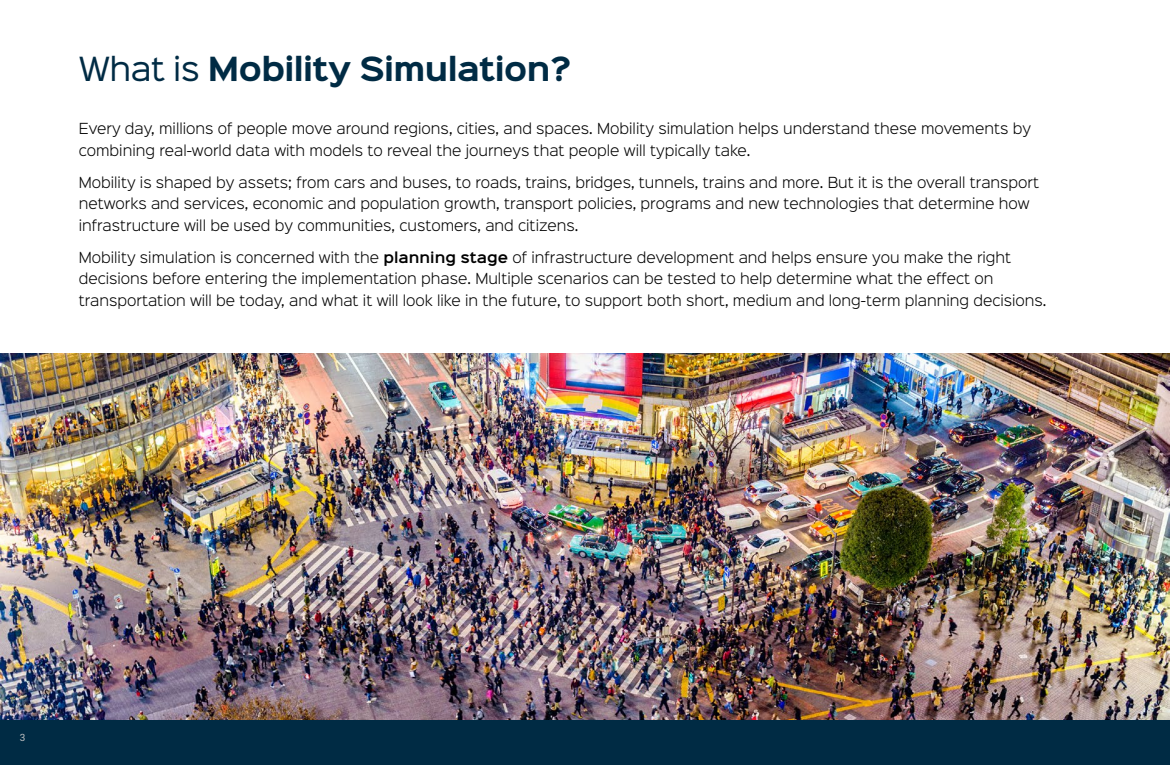
<style>
.page{position:relative;width:1170px;height:765px;background:#fff}
.page>*{position:absolute;margin:0;border:0;box-sizing:border-box;transform-origin:0 0}
.t1{font:700 30px "Sinkin Sans 700";letter-spacing:-.02em;color:#002b44}
.t2{font:300 13.75px/21.2px "Sinkin Sans 300";color:#000}
.t3{font:10px "Roboto";color:#bcbec0}
.s1{font-family:"Sinkin Sans 400";font-weight:400}
.s2{font-family:"Sinkin Sans 600";font-weight:600}
</style>
<div class="page">
<div style="left:0;top:720px;width:1170px;height:45px;background:#002b44"></div>
<img style="left:0;top:354px;width:1170px;height:366px">
<h1 class="t1" style="left:79px;top:53px;width:494px"><span class="s1">What is</span> Mobility Simulation?</h1>
<p class="t2" style="left:79px;top:117px;width:954px">Every day, millions of people move around regions, cities, and spaces. Mobility simulation helps understand these movements by combining real-world data with models to reveal the journeys that people will typically take.</p>
<p class="t2" style="left:79px;top:171px;width:962px">Mobility is shaped by assets; from cars and buses, to roads, trains, bridges, tunnels, trains and more. But it is the overall transport networks and services, economic and population growth, transport policies, programs and new technologies that determine how infrastructure will be used by communities, customers, and citizens.</p>
<p class="t2" style="left:79px;top:246px;width:969px">Mobility simulation is concerned with the <span class="s2">planning stage</span> of infrastructure development and helps ensure you make the right decisions before entering the implementation phase. Multiple scenarios can be tested to help determine what the effect on transportation will be today, and what it will look like in the future, to support both short, medium and long-term planning decisions.</p>
<p class="t3" style="left:20px;top:730px;width:7px">3</p>
</div>
